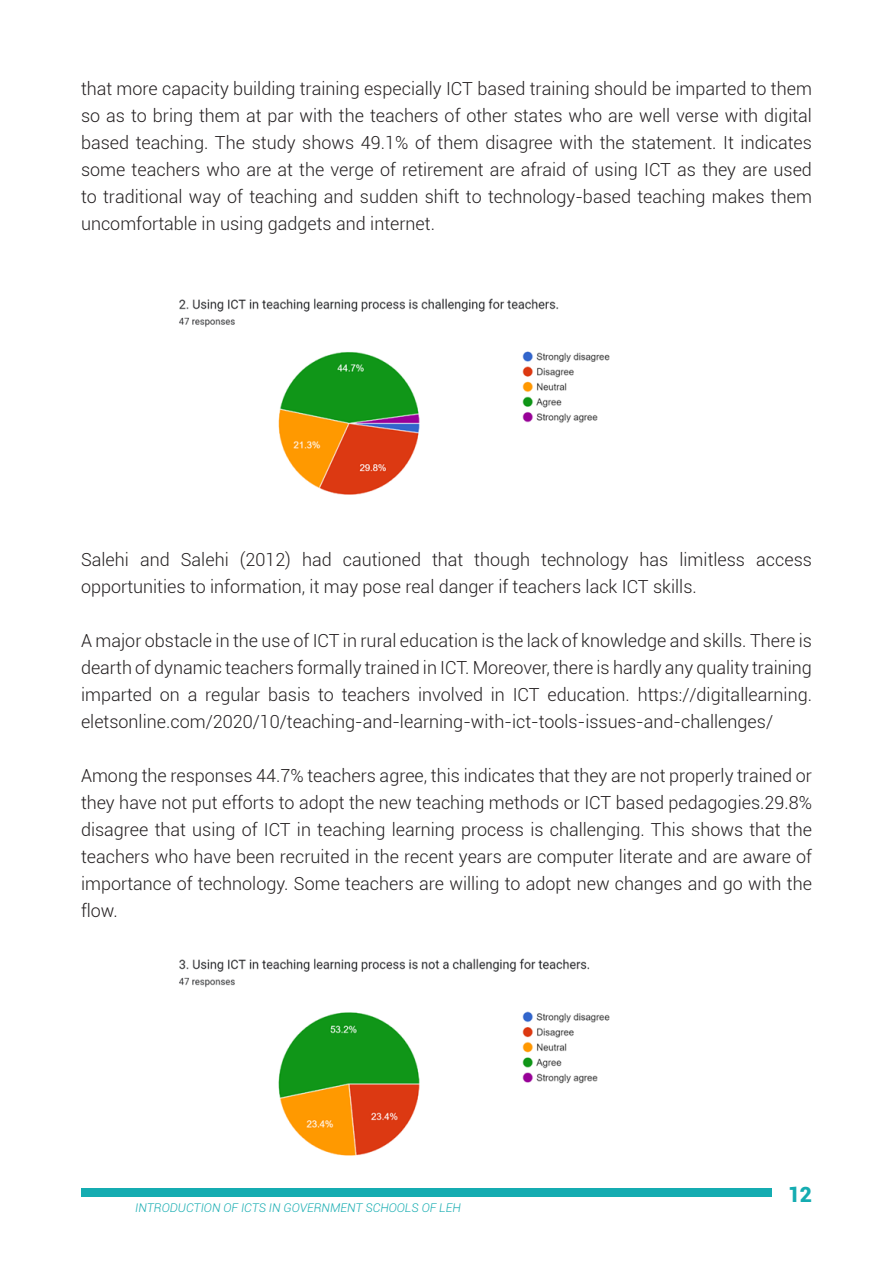
<style>
.page{position:relative;width:893px;height:1263px;background:#fff}
.page>*{position:absolute;margin:0;border:0;box-sizing:border-box;transform-origin:0 0}
.t1{font:900 21px "Roboto";color:#15acb1}
.Bodycopy{font:300 18px/27px "Roboto";color:#231f20;text-align:justify}
.t2{font:italic 300 12px "Roboto";color:#15acb1}
</style>
<div class="page">
<div style="left:81px;top:1188px;width:690px;height:8px;background:#15acb1"></div>
<img style="left:179px;top:298px;width:431px;height:197px">
<img style="left:179px;top:958px;width:431px;height:198px">
<p class="Bodycopy" style="left:81px;top:74px;width:732px">that more capacity building training especially ICT based training should be imparted to them so as to bring them at par with the teachers of other states who are well verse with digital based teaching. The study shows 49.1% of them disagree with the statement. It indicates some teachers who are at the verge of retirement are afraid of using ICT as they are used to traditional way of teaching and sudden shift to technology-based teaching makes them uncomfortable in using gadgets and internet.</p>
<p class="Bodycopy" style="left:81px;top:545px;width:732px">Salehi and Salehi (2012) had cautioned that though technology has limitless access opportunities to information, it may pose real danger if teachers lack ICT skills.</p>
<p class="Bodycopy" style="left:81px;top:626px;width:732px">A major obstacle in the use of ICT in rural education is the lack of knowledge and skills. There is dearth of dynamic teachers formally trained in ICT. Moreover, there is hardly any quality training imparted on a regular basis to teachers involved in ICT education. https://digitallearning. eletsonline.com/2020/10/teaching-and-learning-with-ict-tools-issues-and-challenges/</p>
<p class="Bodycopy" style="left:81px;top:761px;width:732px">Among the responses 44.7% teachers agree, this indicates that they are not properly trained or they have not put efforts to adopt the new teaching methods or ICT based pedagogies.29.8% disagree that using of ICT in teaching learning process is challenging. This shows that the teachers who have been recruited in the recent years are computer literate and are aware of importance of technology. Some teachers are willing to adopt new changes and go with the flow.</p>
<p class="t2" style="left:135px;top:1200px;width:327px">INTRODUCTION OF ICTS IN GOVERNMENT SCHOOLS OF LEH</p>
<p class="t1" style="left:788px;top:1179px;width:26px">12</p>
</div>
